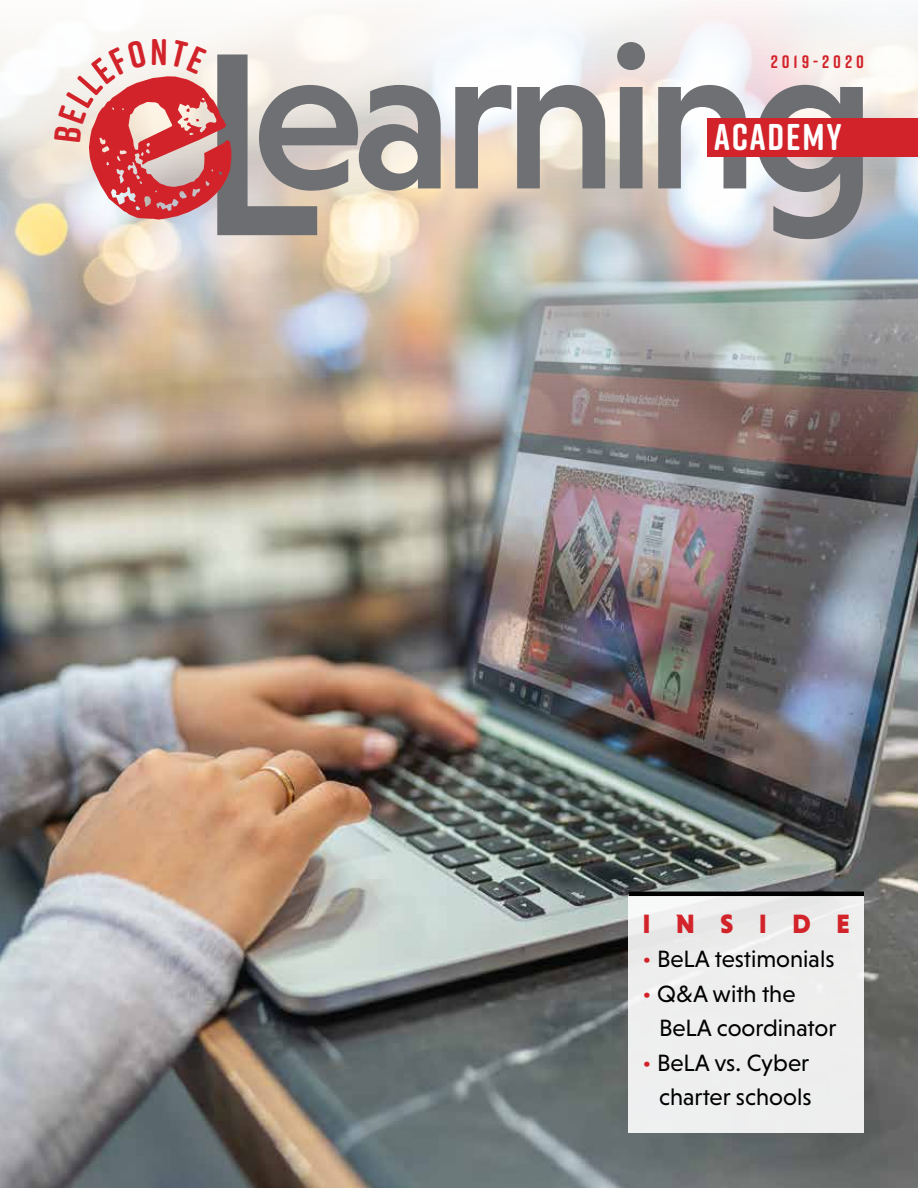
<style>
.page{position:relative;width:918px;height:1188px;background:#fff}
.page>*{position:absolute;margin:0;border:0;box-sizing:border-box;transform-origin:0 0}
.t1{font:500 206.25px "Niveau Grotesk";letter-spacing:-.05em;color:#6f7073}
.t2{font:700 37.2px "Rift Soft";letter-spacing:.05em;color:#fff}
.t3{font:900 27px "Niveau Grotesk";letter-spacing:.93em;color:#d2232a}
.t4{font:24px/34.5px "Niveau Grotesk";color:#000}
.t5{font:700 18px "Rift Soft";letter-spacing:.22em;color:#d2232a}
.s1{color:#d2232a}
</style>
<div class="page">
<img style="left:0;top:7px;width:918px;height:1181px">
<svg style="left:757px;top:85px;width:106px;height:154px;background:#99969a"></svg>
<div style="left:708px;top:119px;width:210px;height:38px;background:#d2232a"></div>
<div style="left:629px;top:894px;width:235px;height:239px;background:#eee"></div>
<hr style="left:629px;top:892px;width:235px;height:4px;background:#000">
<svg style="left:54px;top:39px;width:263px;height:202px;background:#d7d2cd"></svg>
<h1 class="t1" style="left:252px;top:0;width:507px">earnin</h1>
<p class="t5" style="left:771px;top:49px;width:95px">2019-2020</p>
<h2 class="t2" style="left:714px;top:110px;width:129px">ACADEMY</h2>
<p class="t3" style="left:643px;top:908px;width:209px">INSIDE</p>
<p class="t4" style="left:643px;top:942px;width:193px"><span class="s1">•</span> BeLA testimonials</p>
<p class="t4" style="left:659px;top:976px;width:179px;text-indent:-16px"><span class="s1">•</span> Q&amp;A with the<br>BeLA coordinator</p>
<p class="t4" style="left:643px;top:1045px;width:171px;text-align:right"><span class="s1">•</span> BeLA vs. Cyber charter schools</p>
</div>
